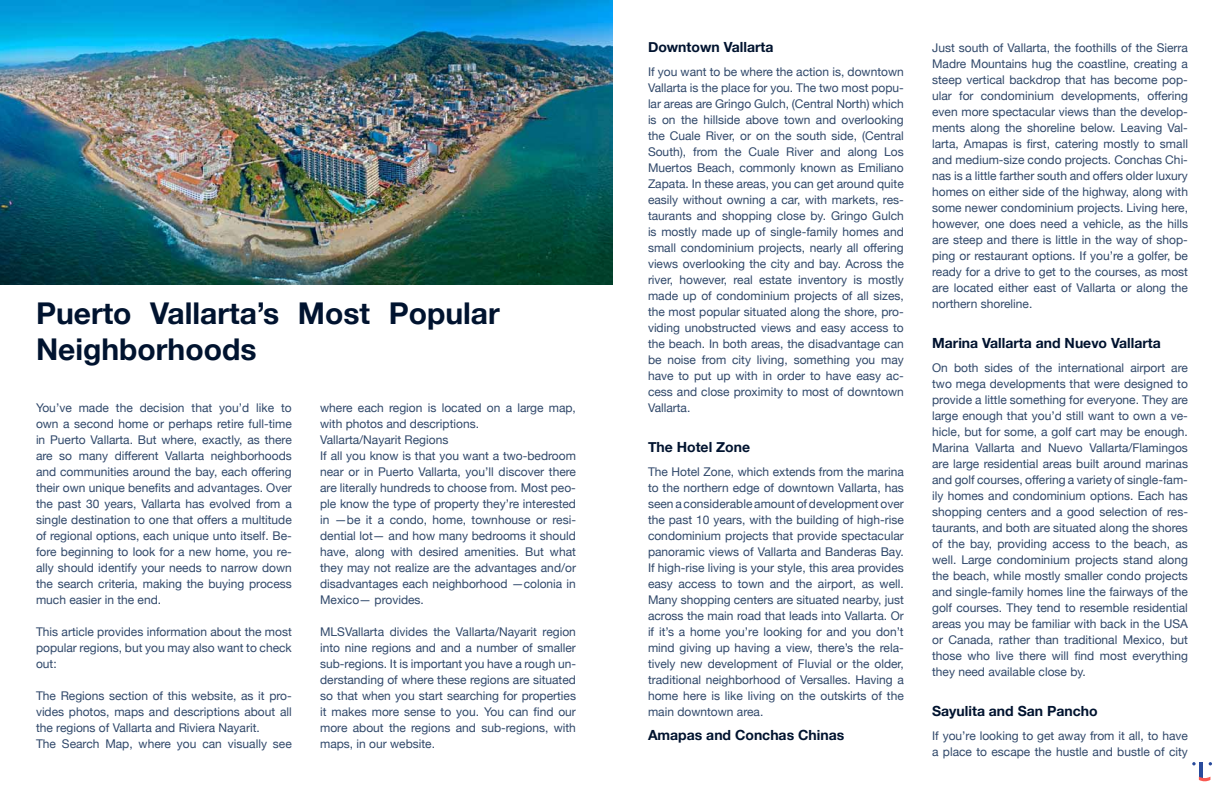
<style>
.page{position:relative;width:1224px;height:792px;background:#fff}
.page>*{position:absolute;margin:0;border:0;box-sizing:border-box;transform-origin:0 0}
.t1{font:700 30px/36px "Helvetica Neue";color:#00132f}
.t2{font:700 14px "Helvetica Neue";color:#00132f}
.t3{font:12px/16px "Helvetica Neue";color:#30486a;text-align:justify}
</style>
<div class="page">
<svg style="left:1192px;top:762px;width:4px;height:3px"></svg>
<hr style="left:1199px;top:763px;width:3px;height:16px;background:#294b9c">
<svg style="left:1199px;top:777px;width:11px;height:5px"></svg>
<img style="left:0;top:0;width:612px;height:284px">
<h1 class="t1" style="left:36px;top:297px;width:465px">Puerto Vallarta’s Most Popular<br>Neighborhoods</h1>
<p class="t3" style="left:36px;top:400px;width:257px">You’ve made the decision that you’d like to own a second home or perhaps retire full-time in Puerto Vallarta. But where, exactly, as there are so many different Vallarta neighborhoods and communities around the bay, each offering their own unique benefits and advantages. Over the past 30 years, Vallarta has evolved from a single destination to one that offers a multitude of regional options, each unique unto itself. Be&shy;fore beginning to look for a new home, you re&shy;ally should identify your needs to narrow down the search criteria, making the buying process much easier in the end.</p>
<p class="t3" style="left:36px;top:624px;width:257px">This article provides information about the most popular regions, but you may also want to check out:</p>
<p class="t3" style="left:36px;top:688px;width:257px;text-align:left">The Regions section of this website, as it pro&shy;vides photos, maps and descriptions about all the regions of Vallarta and Riviera Nayarit.<br>The Search Map, where you can visually see</p>
<p class="t3" style="left:320px;top:400px;width:257px;text-align:left">where each region is located on a large map, with photos and descriptions.<br>Vallarta/Nayarit Regions<br>If all you know is that you want a two-bedroom near or in Puerto Vallarta, you’ll discover there are literally hundreds to choose from. Most peo&shy;ple know the type of property they’re interested in —be it a condo, home, townhouse or resi&shy;dential lot— and how many bedrooms it should have, along with desired amenities. But what they may not realize are the advantages and/or disadvantages each neighborhood —colonia in Mexico— provides.</p>
<p class="t3" style="left:320px;top:624px;width:257px">MLSVallarta divides the Vallarta/Nayarit region into nine regions and and a number of smaller sub-regions. It is important you have a rough un&shy;derstanding of where these regions are situated so that when you start searching for properties it makes more sense to you. You can find our more about the regions and sub-regions, with maps, in our website.</p>
<p class="t2" style="left:648px;top:41px;width:127px">Downtown Vallarta</p>
<p class="t3" style="left:648px;top:64px;width:257px">If you want to be where the action is, downtown Vallarta is the place for you. The two most popu&shy;lar areas are Gringo Gulch, (Central North) which is on the hillside above town and overlooking the Cuale River, or on the south side, (Central South), from the Cuale River and along Los Muertos Beach, commonly known as Emiliano Zapata. In these areas, you can get around quite easily without owning a car, with markets, res&shy;taurants and shopping close by. Gringo Gulch is mostly made up of single-family homes and small condominium projects, nearly all offering views overlooking the city and bay. Across the river, however, real estate inventory is mostly made up of condominium projects of all sizes, the most popular situated along the shore, pro&shy;viding unobstructed views and easy access to the beach. In both areas, the disadvantage can be noise from city living, something you may have to put up with in order to have easy ac&shy;cess and close proximity to most of downtown Vallarta.</p>
<p class="t2" style="left:648px;top:441px;width:104px">The Hotel Zone</p>
<p class="t3" style="left:648px;top:464px;width:257px">The Hotel Zone, which extends from the marina to the northern edge of downtown Vallarta, has seen a considerable amount of development over the past 10 years, with the building of high-rise condominium projects that provide spectacular panoramic views of Vallarta and Banderas Bay.<br>If high-rise living is your style, this area provides easy access to town and the airport, as well.<br>Many shopping centers are situated nearby, just across the main road that leads into Vallarta. Or if it’s a home you’re looking for and you don’t mind giving up having a view, there’s the rela&shy;tively new development of Fluvial or the older, traditional neighborhood of Versalles. Having a home here is like living on the outskirts of the main downtown area.</p>
<p class="t2" style="left:648px;top:729px;width:198px">Amapas and Conchas Chinas</p>
<p class="t3" style="left:932px;top:40px;width:257px">Just south of Vallarta, the foothills of the Sierra Madre Mountains hug the coastline, creating a steep vertical backdrop that has become pop&shy;ular for condominium developments, offering even more spectacular views than the develop&shy;ments along the shoreline below. Leaving Val&shy;larta, Amapas is first, catering mostly to small and medium-size condo projects. Conchas Chi&shy;nas is a little farther south and offers older luxury homes on either side of the highway, along with some newer condominium projects. Living here, however, one does need a vehicle, as the hills are steep and there is little in the way of shop&shy;ping or restaurant options. If you’re a golfer, be ready for a drive to get to the courses, as most are located either east of Vallarta or along the northern shoreline.</p>
<p class="t2" style="left:932px;top:337px;width:230px">Marina Vallarta and Nuevo Vallarta</p>
<p class="t3" style="left:932px;top:360px;width:257px">On both sides of the international airport are two mega developments that were designed to provide a little something for everyone. They are large enough that you’d still want to own a ve&shy;hicle, but for some, a golf cart may be enough.<br>Marina Vallarta and Nuevo Vallarta/Flamingos are large residential areas built around marinas and golf courses, offering a variety of single-fam&shy;ily homes and condominium options. Each has shopping centers and a good selection of res&shy;taurants, and both are situated along the shores of the bay, providing access to the beach, as well. Large condominium projects stand along the beach, while mostly smaller condo projects and single-family homes line the fairways of the golf courses. They tend to resemble residential areas you may be familiar with back in the USA or Canada, rather than traditional Mexico, but those who live there will find most everything they need available close by.</p>
<p class="t2" style="left:932px;top:705px;width:167px">Sayulita and San Pancho</p>
<p class="t3" style="left:932px;top:728px;width:257px">If you’re looking to get away from it all, to have a place to escape the hustle and bustle of city</p>
</div>
